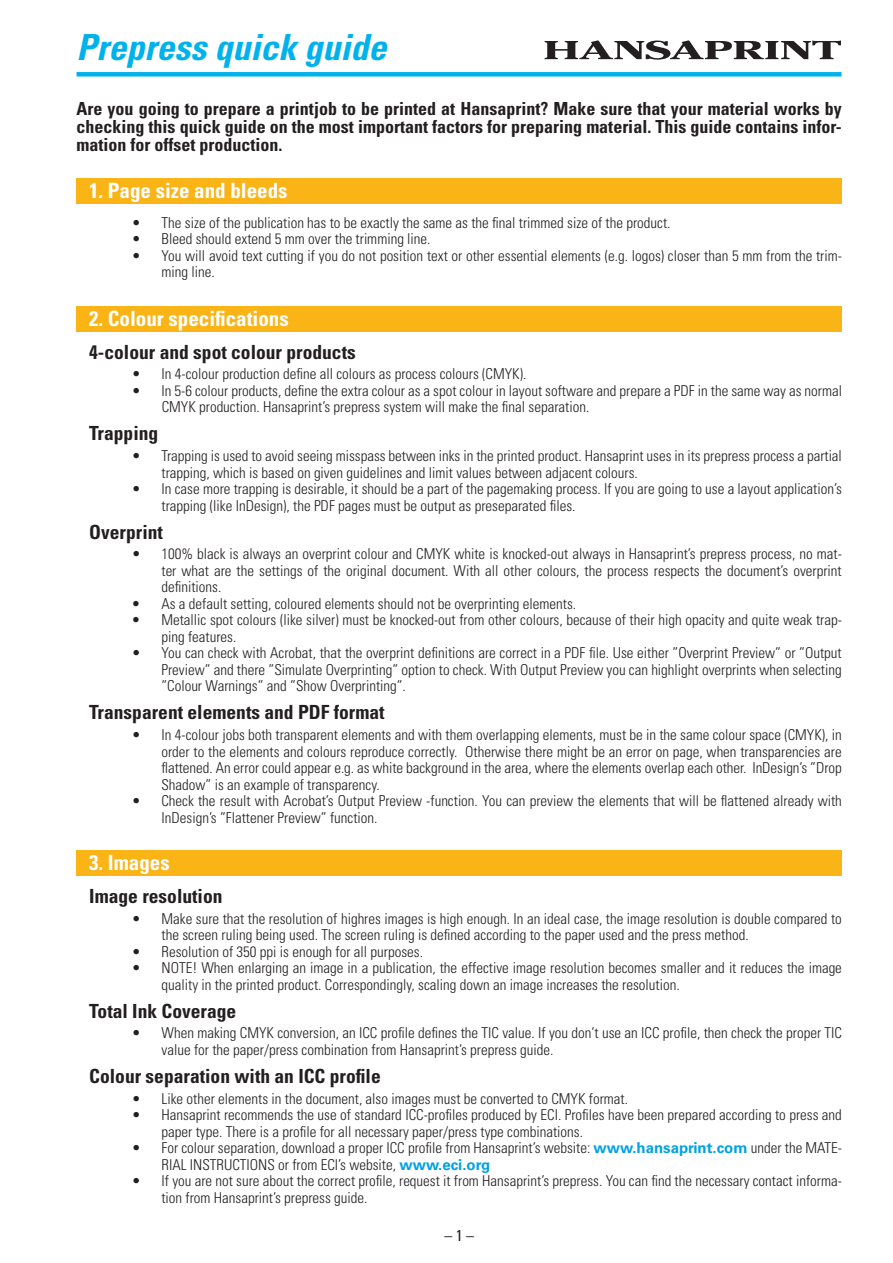
<style>
.page{position:relative;width:893px;height:1263px;background:#fff}
.page>*{position:absolute;margin:0;border:0;box-sizing:border-box;transform-origin:0 0}
.t1{font:italic 700 condensed 36px "Univers LT Std";color:#00b2ec}
.t2{font:700 condensed 21px "Univers LT Std";color:#fff}
.t3{font:700 condensed 19.5px "Univers LT Std";color:#231f20}
.t4{font:700 condensed 18px/18px "Univers LT Std";color:#231f20;text-align:justify}
.t5{font:condensed 15.75px "Univers LT Std";color:#231f20}
.t6{font:300 condensed 15px/16.5px "Univers LT Std";color:#231f20}
.s1{font-weight:700;font-stretch:normal;color:#00a1e3}
</style>
<div class="page">
<svg style="left:545px;top:40px;width:296px;height:20px"></svg>
<div style="left:77px;top:72px;width:764px;height:5px;background:#00b2ec"></div>
<div style="left:77px;top:179px;width:765px;height:25px;background:#fbb416"></div>
<div style="left:77px;top:306px;width:765px;height:26px;background:#fbb416"></div>
<div style="left:77px;top:850px;width:765px;height:26px;background:#fbb416"></div>
<h1 class="t1" style="left:77px;top:25px;width:311px">Prepress quick guide</h1>
<p class="t4" style="left:77px;top:100px;width:767px">Are you going to prepare a printjob to be printed at Hansaprint? Make sure that your material works by checking this quick guide on the most important factors for preparing material. This guide contains infor&shy;mation for offset production.</p>
<h2 class="t2" style="left:89px;top:178px;width:200px">1. Page size and bleeds</h2>
<p class="t6" style="left:132px;top:214px;width:540px">• The size of the publication has to be exactly the same as the final trimmed size of the product.</p>
<p class="t6" style="left:132px;top:231px;width:300px">• Bleed should extend 5 mm over the trimming line.</p>
<p class="t6" style="left:162px;top:247px;width:682px;text-indent:-30px">• You will avoid text cutting if you do not position text or other essential elements (e.g. logos) closer than 5 mm from the trim&shy;ming line.</p>
<h2 class="t2" style="left:89px;top:305px;width:201px">2. Colour specifications</h2>
<h3 class="t3" style="left:89px;top:340px;width:268px">4-colour and spot colour products</h3>
<p class="t6" style="left:132px;top:366px;width:396px">• In 4-colour production define all colours as process colours (CMYK).</p>
<p class="t6" style="left:162px;top:382px;width:682px;text-indent:-30px">• In 5-6 colour products, define the extra colour as a spot colour in layout software and prepare a PDF in the same way as normal<br>CMYK production. Hansaprint’s prepress system will make the final separation.</p>
<h3 class="t3" style="left:89px;top:421px;width:70px">Trapping</h3>
<p class="t6" style="left:162px;top:448px;width:682px;text-indent:-30px">• Trapping is used to avoid seeing misspass between inks in the printed product. Hansaprint uses in its prepress process a partial trapping, which is based on given guidelines and limit values between adjacent colours.</p>
<p class="t6" style="left:162px;top:481px;width:682px;text-indent:-30px">• In case more trapping is desirable, it should be a part of the pagemaking process. If you are going to use a layout application’s trapping (like InDesign), the PDF pages must be output as preseparated files.</p>
<h3 class="t3" style="left:89px;top:520px;width:75px">Overprint</h3>
<p class="t6" style="left:161px;top:546px;width:682px;text-align:justify;text-indent:-30px">• 100% black is always an overprint colour and CMYK white is knocked-out always in Hansaprint’s prepress process, no mat&shy;ter what are the settings of the original document. With all other colours, the process respects the document’s overprint definitions.</p>
<p class="t6" style="left:132px;top:595px;width:446px">• As a default setting, coloured elements should not be overprinting elements.</p>
<p class="t6" style="left:161px;top:612px;width:682px;text-indent:-30px">• Metallic spot colours (like silver) must be knocked-out from other colours, because of their high opacity and quite weak trap&shy;ping features.</p>
<p class="t6" style="left:161px;top:645px;width:682px;text-align:justify;text-indent:-30px">• You can check with Acrobat, that the overprint definitions are correct in a PDF file. Use either ”Overprint Preview” or ”Output Preview” and there ”Simulate Overprinting” option to check. With Output Preview you can highlight overprints when selecting ”Colour Warnings” and ”Show Overprinting”.</p>
<h3 class="t3" style="left:89px;top:700px;width:297px">Transparent elements and PDF format</h3>
<p class="t6" style="left:161px;top:727px;width:682px;text-align:justify;text-indent:-30px">• In 4-colour jobs both transparent elements and with them overlapping elements, must be in the same colour space (CMYK), in order to the elements and colours reproduce correctly. Otherwise there might be an error on page, when transparencies are flattened. An error could appear e.g. as white background in the area, where the elements overlap each other. InDesign’s ”Drop Shadow” is an example of transparency.</p>
<p class="t6" style="left:162px;top:793px;width:682px;text-indent:-30px">• Check the result with Acrobat’s Output Preview -function. You can preview the elements that will be flattened already with<br>InDesign’s ”Flattener Preview” function.</p>
<h2 class="t2" style="left:89px;top:850px;width:82px">3. Images</h2>
<h3 class="t3" style="left:89px;top:884px;width:135px">Image resolution</h3>
<p class="t6" style="left:162px;top:910px;width:682px;text-indent:-30px">• Make sure that the resolution of highres images is high enough. In an ideal case, the image resolution is double compared to the screen ruling being used. The screen ruling is defined according to the paper used and the press method.</p>
<p class="t6" style="left:132px;top:943px;width:293px">• Resolution of 350 ppi is enough for all purposes.</p>
<p class="t6" style="left:162px;top:960px;width:682px;text-indent:-30px">• NOTE! When enlarging an image in a publication, the effective image resolution becomes smaller and it reduces the image quality in the printed product. Correspondingly, scaling down an image increases the resolution.</p>
<h3 class="t3" style="left:89px;top:999px;width:148px">Total Ink Coverage</h3>
<p class="t6" style="left:162px;top:1025px;width:682px;text-indent:-30px">• When making CMYK conversion, an ICC profile defines the TIC value. If you don’t use an ICC profile, then check the proper TIC value for the paper/press combination from Hansaprint’s prepress guide.</p>
<h3 class="t3" style="left:89px;top:1064px;width:293px">Colour separation with an ICC profile</h3>
<p class="t6" style="left:132px;top:1090px;width:498px">• Like other elements in the document, also images must be converted to CMYK format.</p>
<p class="t6" style="left:162px;top:1107px;width:682px;text-indent:-30px">• Hansaprint recommends the use of standard ICC-profiles produced by ECI. Profiles have been prepared according to press and paper type. There is a profile for all necessary paper/press type combinations.</p>
<p class="t6" style="left:162px;top:1140px;width:682px;text-indent:-30px">• For colour separation, download a proper ICC profile from Hansaprint’s website: <span class="s1">www.hansaprint.com</span> under the MATE-<br>RIAL INSTRUCTIONS or from ECI’s website, <span class="s1">www.eci.org</span></p>
<p class="t6" style="left:161px;top:1173px;width:682px;text-indent:-30px">• If you are not sure about the correct profile, request it from Hansaprint’s prepress. You can find the necessary contact informa&shy;tion from Hansaprint’s prepress guide.</p>
<p class="t5" style="left:444px;top:1225px;width:31px">– 1 –</p>
</div>
